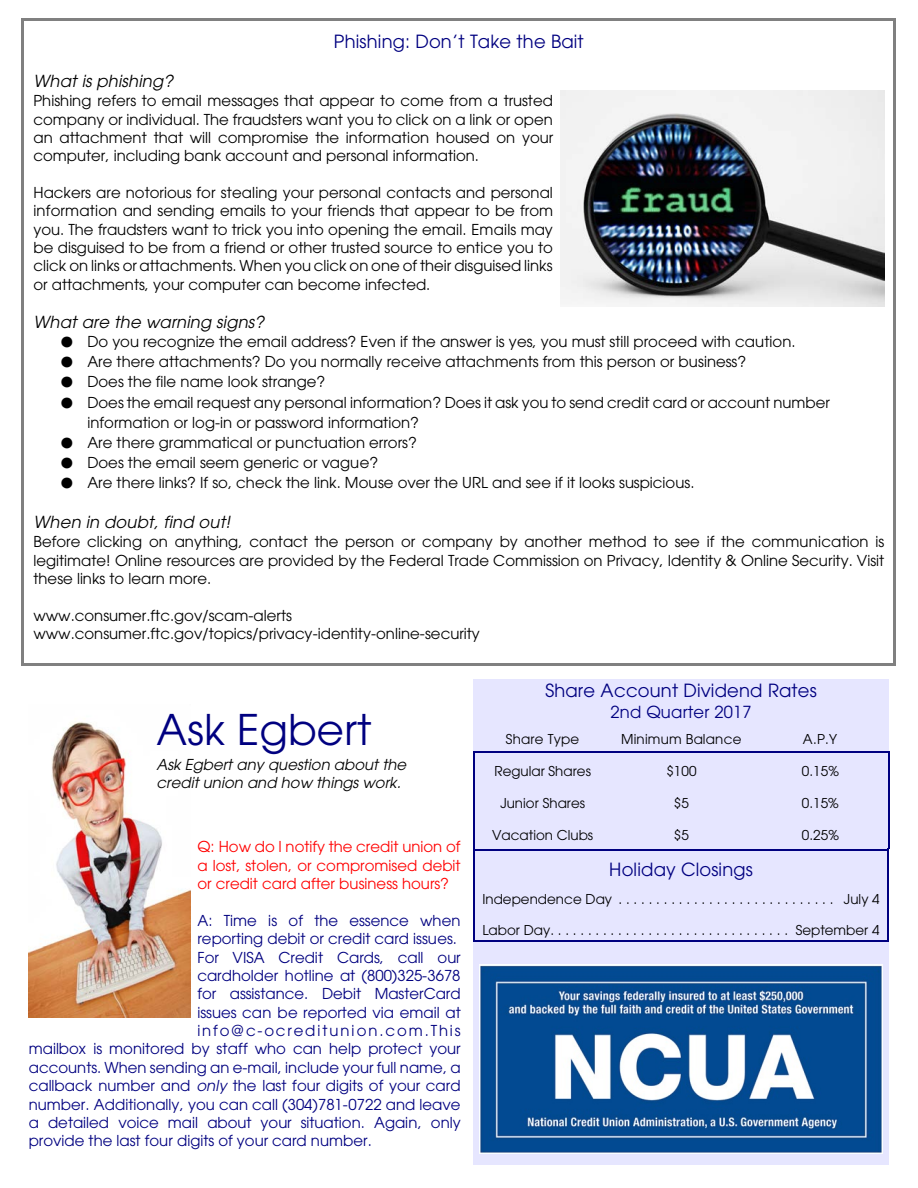
<style>
.page{position:relative;width:918px;height:1188px;background:#fff}
.page>*{position:absolute;margin:0;border:0;box-sizing:border-box;transform-origin:0 0}
.t1{font:42px "Avant Garde";letter-spacing:.005em;color:#000080}
.t2{font:18px "Avant Garde";letter-spacing:.01em;color:#000080}
.t3{font:italic 16.5px "Avant Garde";letter-spacing:.015em;color:#000}
.t4{font:16.5px "Avant Garde";letter-spacing:.015em;color:#000080}
.t5{font:15px/18.3px "Avant Garde";color:#000;text-align:justify}
.t6{font:15px "Avant Garde";color:#000080}
.t7{font:15px/18.3px "Avant Garde";color:#f00;text-align:justify}
.t8{font:italic 15px/18.3px "Avant Garde";color:#000}
.t9{font:15px "Avant Garde";letter-spacing:.125em;color:#000080}
.t10{font:13.5px "Avant Garde";color:#000}
.s1{font-style:italic}
</style>
<div class="page">
<img style="left:560px;top:91px;width:324px;height:216px">
<hr style="left:22px;top:18px;width:2px;height:648px;background:#808080">
<hr style="left:894px;top:18px;width:2px;height:648px;background:#808080">
<hr style="left:22px;top:18px;width:874px;height:3px;background:#808080">
<hr style="left:22px;top:663px;width:874px;height:3px;background:#808080">
<div style="left:473px;top:679px;width:416px;height:485px;background:#e6e6ff"></div>
<hr style="left:473px;top:752px;width:2px;height:32px;background:#000080">
<hr style="left:473px;top:752px;width:139px;height:1px;background:#000080">
<hr style="left:612px;top:752px;width:139px;height:1px;background:#000080">
<hr style="left:888px;top:752px;width:2px;height:32px;background:#000080">
<hr style="left:751px;top:752px;width:139px;height:1px;background:#000080">
<hr style="left:473px;top:784px;width:2px;height:32px;background:#000080">
<hr style="left:888px;top:784px;width:2px;height:32px;background:#000080">
<hr style="left:473px;top:816px;width:2px;height:33px;background:#000080">
<hr style="left:888px;top:816px;width:2px;height:33px;background:#000080">
<hr style="left:473px;top:849px;width:2px;height:32px;background:#000080">
<hr style="left:888px;top:849px;width:1px;height:32px;background:#000080">
<hr style="left:473px;top:849px;width:416px;height:1px;background:#000080">
<hr style="left:473px;top:881px;width:2px;height:61px;background:#000080">
<hr style="left:888px;top:881px;width:1px;height:61px;background:#000080">
<hr style="left:473px;top:940px;width:416px;height:2px;background:#000080">
<img style="left:480px;top:965px;width:403px;height:189px">
<img style="left:29px;top:722px;width:162px;height:296px">
<p class="t2" style="left:334px;top:35px;width:251px">Phishing: Don’t Take the Bait</p>
<p class="t3" style="left:33px;top:75px;width:141px">What is phishing?</p>
<p class="t5" style="left:33px;top:93px;width:521px">Phishing refers to email messages that appear to come from a trusted company or individual. The fraudsters want you to click on a link or open an attachment that will compromise the information housed on your computer, including bank account and personal information.</p>
<p class="t5" style="left:33px;top:185px;width:521px">Hackers are notorious for stealing your personal contacts and personal information and sending emails to your friends that appear to be from you. The fraudsters want to trick you into opening the email. Emails may be disguised to be from a friend or other trusted source to entice you to click on links or attachments. When you click on one of their disguised links or attachments, your computer can become infected.</p>
<p class="t3" style="left:33px;top:316px;width:232px">What are the warning signs?</p>
<p class="t5" style="left:87px;top:333px;width:744px;line-height:20.1px;text-align:left">Do you recognize the email address? Even if the answer is yes, you must still proceed with caution.<br>Are there attachments? Do you normally receive attachments from this person or business?<br>Does the file name look strange?<br>Does the email request any personal information? Does it ask you to send credit card or account number information or log-in or password information?<br>Are there grammatical or punctuation errors?<br>Does the email seem generic or vague?<br>Are there links? If so, check the link. Mouse over the URL and see if it looks suspicious.</p>
<p class="t3" style="left:33px;top:516px;width:198px">When in doubt, find out!</p>
<p class="t5" style="left:33px;top:534px;width:852px">Before clicking on anything, contact the person or company by another method to see if the communication is legitimate! Online resources are provided by the Federal Trade Commission on Privacy, Identity &amp; Online Security. Visit these links to learn more.</p>
<p class="t5" style="left:33px;top:607px;width:448px">www.consumer.ftc.gov/scam-alerts www.consumer.ftc.gov/topics/privacy-identity-online-security</p>
<h1 class="t1" style="left:157px;top:714px;width:216px">Ask Egbert</h1>
<p class="t8" style="left:157px;top:757px;width:251px">Ask Egbert any question about the credit union and how things work.</p>
<p class="t7" style="left:197px;top:839px;width:265px">Q: How do I notify the credit union of a lost, stolen, or compromised debit or credit card after business hours?</p>
<p class="t6" style="left:197px;top:915px;width:265px">A: Time is of the essence when</p>
<p class="t6" style="left:197px;top:933px;width:261px">reporting debit or credit card issues.</p>
<p class="t6" style="left:197px;top:951px;width:265px">For VISA Credit Cards, call our</p>
<p class="t6" style="left:197px;top:970px;width:265px">cardholder hotline at (800)325-3678</p>
<p class="t6" style="left:197px;top:988px;width:265px">for assistance. Debit MasterCard</p>
<p class="t6" style="left:197px;top:1006px;width:265px">issues can be reported via email at</p>
<p class="t9" style="left:197px;top:1025px;width:265px">info@c-ocreditunion.com.This</p>
<p class="t6" style="left:29px;top:1043px;width:433px">mailbox is monitored by staff who can help protect your</p>
<p class="t6" style="left:29px;top:1062px;width:433px">accounts. When sending an e-mail, include your full name, a</p>
<p class="t6" style="left:29px;top:1080px;width:433px">callback number and <span class="s1">only</span> the last four digits of your card</p>
<p class="t6" style="left:29px;top:1098px;width:433px">number. Additionally, you can call (304)781-0722 and leave</p>
<p class="t6" style="left:29px;top:1117px;width:434px">a detailed voice mail about your situation. Again, only</p>
<p class="t6" style="left:29px;top:1135px;width:345px">provide the last four digits of your card number.</p>
<p class="t2" style="left:545px;top:683px;width:273px">Share Account Dividend Rates</p>
<p class="t4" style="left:611px;top:705px;width:143px">2nd Quarter 2017</p>
<p class="t10" style="left:506px;top:734px;width:75px">Share Type</p>
<p class="t10" style="left:621px;top:734px;width:122px">Minimum Balance</p>
<p class="t10" style="left:803px;top:734px;width:36px">A.P.Y</p>
<p class="t10" style="left:494px;top:765px;width:98px">Regular Shares</p>
<p class="t10" style="left:666px;top:765px;width:32px">$100</p>
<p class="t10" style="left:802px;top:765px;width:38px">0.15%</p>
<p class="t10" style="left:500px;top:798px;width:86px">Junior Shares</p>
<p class="t10" style="left:674px;top:798px;width:17px">$5</p>
<p class="t10" style="left:802px;top:798px;width:38px">0.15%</p>
<p class="t10" style="left:492px;top:830px;width:103px">Vacation Clubs</p>
<p class="t10" style="left:674px;top:830px;width:17px">$5</p>
<p class="t10" style="left:802px;top:830px;width:38px">0.25%</p>
<p class="t2" style="left:609px;top:863px;width:145px">Holiday Closings</p>
<p class="t10" style="left:482px;top:894px;width:399px">Independence Day ............................. July 4</p>
<p class="t10" style="left:482px;top:924px;width:399px">Labor Day................................ September 4</p>
</div>
